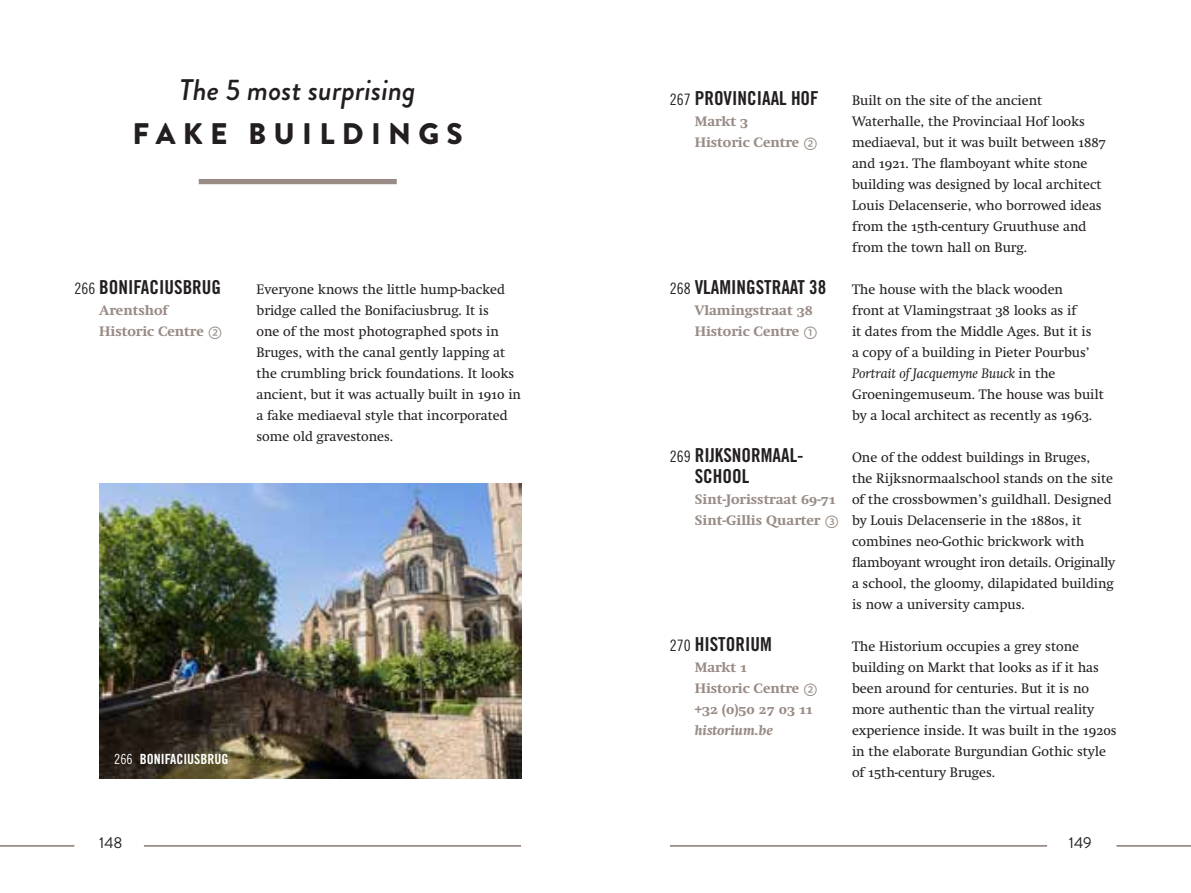
<style>
.page{position:relative;width:1191px;height:893px;background:#fff}
.page>*{position:absolute;margin:0;border:0;box-sizing:border-box;transform-origin:0 0}
.t1{font:italic 500 29.75px "Brandon Grotesque";color:#231f20}
.t2{font:900 29.75px "Brandon Grotesque";letter-spacing:.245em;color:#231f20}
.t3{font:19.25px/21px "Trade Gothic LT Pro Bd Cn 20";color:#231f20}
.t4{font:15.75px "Brandon Grotesque";color:#231f20}
.t5{font:14px/21px "Swift Neue LT Pro";color:#231f20}
.t6{font:700 14px/21px "Swift Neue LT Pro";color:#998c86}
.t7{font:14px "Trade Gothic LT Pro Bd Cn 20";color:#fff}
.t8{font:italic 700 14px "Swift Neue LT Pro";color:#998c86}
.s1{font-family:"Trade Gothic LT Pro Cn 18";font-size:15.75px}
.s2{font-family:"Fedra Sans Pro";font-weight:400;font-size:17.5px}
.s3{font-family:"Trade Gothic LT Pro Cn 18"}
.s4{font-style:italic}
</style>
<div class="page">
<hr style="left:670px;top:845px;width:377px;height:2px;background:#998c86">
<hr style="left:144px;top:845px;width:377px;height:2px;background:#998c86">
<hr style="left:0;top:845px;width:74px;height:2px;background:#998c86">
<hr style="left:1116px;top:845px;width:75px;height:2px;background:#998c86">
<div style="left:199px;top:179px;width:198px;height:5px;background:#998c86"></div>
<img style="left:99px;top:483px;width:422px;height:296px">
<h1 class="t1" style="left:180px;top:69px;width:238px">The 5 most surprising</h1>
<h1 class="t2" style="left:132px;top:113px;width:332px">FAKE BUILDINGS</h1>
<h2 class="t3" style="left:74px;top:276px;width:148px"><span class="s1">266</span> BONIFACIUSBRUG</h2>
<p class="t6" style="left:99px;top:300px;width:125px">Arentshof<br>Historic Centre <span class="s2">➁</span></p>
<p class="t5" style="left:256px;top:279px;width:266px">Everyone knows the little hump-backed bridge called the Bonifaciusbrug. It is<br>one of the most photographed spots in Bruges, with the canal gently lapping at the crumbling brick foundations. It looks ancient, but it was actually built in 1910 in a fake mediaeval style that incorporated some old gravestones.</p>
<p class="t7" style="left:114px;top:750px;width:116px"><span class="s3">266</span> BONIFACIUSBRUG</p>
<h2 class="t3" style="left:670px;top:87px;width:150px"><span class="s1">267</span> PROVINCIAAL HOF</h2>
<p class="t6" style="left:694px;top:111px;width:125px">Markt 3<br>Historic Centre <span class="s2">➁</span></p>
<p class="t5" style="left:852px;top:90px;width:255px">Built on the site of the ancient Waterhalle, the Provinciaal Hof looks mediaeval, but it was built between 1887 and 1921. The flamboyant white stone building was designed by local architect Louis Delacenserie, who borrowed ideas from the 15th-century Gruuthuse and from the town hall on Burg.</p>
<h2 class="t3" style="left:670px;top:276px;width:158px"><span class="s1">268</span> VLAMINGSTRAAT 38</h2>
<p class="t6" style="left:694px;top:300px;width:125px">Vlamingstraat 38<br>Historic Centre <span class="s2">➀</span></p>
<p class="t5" style="left:852px;top:279px;width:253px">The house with the black wooden<br>front at Vlamingstraat 38 looks as if<br>it dates from the Middle Ages. But it is<br>a copy of a building in Pieter Pourbus’ <span class="s4">Portrait of Jacquemyne Buuck</span> in the Groeningemuseum. The house was built by a local architect as recently as 1963.</p>
<h2 class="t3" style="left:694px;top:444px;width:110px;text-indent:-25px"><span class="s1">269</span> RIJKSNORMAAL-<br>SCHOOL</h2>
<p class="t6" style="left:694px;top:489px;width:146px">Sint-Jorisstraat 69-71<br>Sint-Gillis Quarter <span class="s2">➂</span></p>
<p class="t5" style="left:852px;top:447px;width:265px">One of the oddest buildings in Bruges,<br>the Rijksnormaalschool stands on the site of the crossbowmen’s guildhall. Designed by Louis Delacenserie in the 1880s, it combines neo-Gothic brickwork with flamboyant wrought iron details. Originally a school, the gloomy, dilapidated building is now a university campus.</p>
<h2 class="t3" style="left:670px;top:633px;width:103px"><span class="s1">270</span> HISTORIUM</h2>
<p class="t6" style="left:694px;top:657px;width:125px">Markt 1<br>Historic Centre <span class="s2">➁ </span>+32 (0)50 27 03 11</p>
<p class="t8" style="left:694px;top:722px;width:80px">historium.be</p>
<p class="t5" style="left:852px;top:636px;width:266px">The Historium occupies a grey stone building on Markt that looks as if it has been around for centuries. But it is no more authentic than the virtual reality experience inside. It was built in the 1920s in the elaborate Burgundian Gothic style of 15th-century Bruges.</p>
<p class="t4" style="left:99px;top:832px;width:25px">148</p>
<p class="t4" style="left:1068px;top:832px;width:24px">149</p>
</div>
